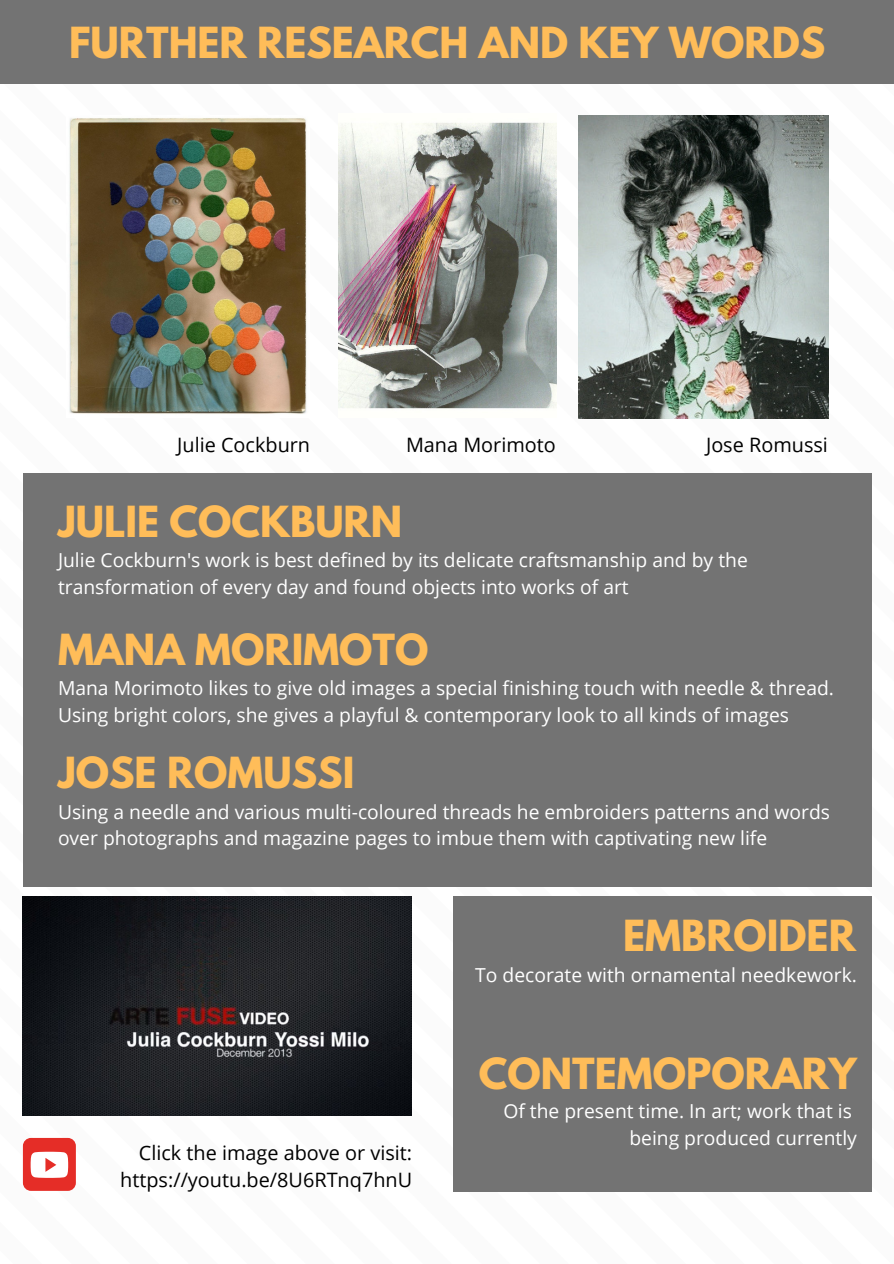
<style>
.page{position:relative;width:894px;height:1264px;background:#fff}
.page>*{position:absolute;margin:0;border:0;box-sizing:border-box;transform-origin:0 0}
.t1{font:700 37.95px "League Spartan";color:#ffbd59}
.t2{font:19.8px/27.2px "Open Sans";color:#000;text-align:right}
.t3{font:19.2px/26.4px "Open Sans";color:#fff}
</style>
<div class="page">
<img style="left:0;top:83px;width:893px;height:1109px">
<div style="left:0;top:0;width:893px;height:83px;background:#737373"></div>
<div style="left:23px;top:473px;width:848px;height:413px;background:#737373"></div>
<img style="left:338px;top:114px;width:218px;height:303px">
<img style="left:66px;top:115px;width:244px;height:302px">
<img style="left:578px;top:115px;width:250px;height:303px">
<img style="left:23px;top:896px;width:388px;height:218px">
<div style="left:23px;top:1137px;width:53px;height:53px;background:#e52d27;border-radius:8px"></div>
<svg style="left:31px;top:1151px;width:37px;height:26px"></svg>
<div style="left:453px;top:896px;width:418px;height:295px;background:#737373"></div>
<h1 class="t1" style="left:69px;top:24px;width:757px">FURTHER RESEARCH AND KEY WORDS</h1>
<p class="t2" style="left:177px;top:431px;width:134px">Julie Cockburn</p>
<p class="t2" style="left:406px;top:431px;width:151px">Mana Morimoto</p>
<p class="t2" style="left:705px;top:431px;width:123px">Jose Romussi</p>
<h1 class="t1" style="left:58px;top:502px;width:345px">JULIE COCKBURN</h1>
<p class="t3" style="left:58px;top:546px;width:691px">Julie Cockburn's work is best defined by its delicate craftsmanship and by the transformation of every day and found objects into works of art</p>
<h1 class="t1" style="left:58px;top:630px;width:372px">MANA MORIMOTO</h1>
<p class="t3" style="left:58px;top:674px;width:777px">Mana Morimoto likes to give old images a special finishing touch with needle &amp; thread.<br>Using bright colors, she gives a playful &amp; contemporary look to all kinds of images</p>
<h1 class="t1" style="left:58px;top:754px;width:298px">JOSE ROMUSSI</h1>
<p class="t3" style="left:58px;top:798px;width:773px">Using a needle and various multi-coloured threads he embroiders patterns and words over photographs and magazine pages to imbue them with captivating new life</p>
<p class="t2" style="left:120px;top:1138px;width:293px">Click the image above or visit: https://youtu.be/8U6RTnq7hnU</p>
<h1 class="t1" style="left:623px;top:917px;width:234px">EMBROIDER</h1>
<p class="t3" style="left:475px;top:961px;width:383px">To decorate with ornamental needkework.</p>
<h1 class="t1" style="left:479px;top:1055px;width:379px">CONTEMOPORARY</h1>
<p class="t3" style="left:503px;top:1097px;width:355px;text-align:right">Of the present time. In art; work that is being produced currently</p>
</div>
